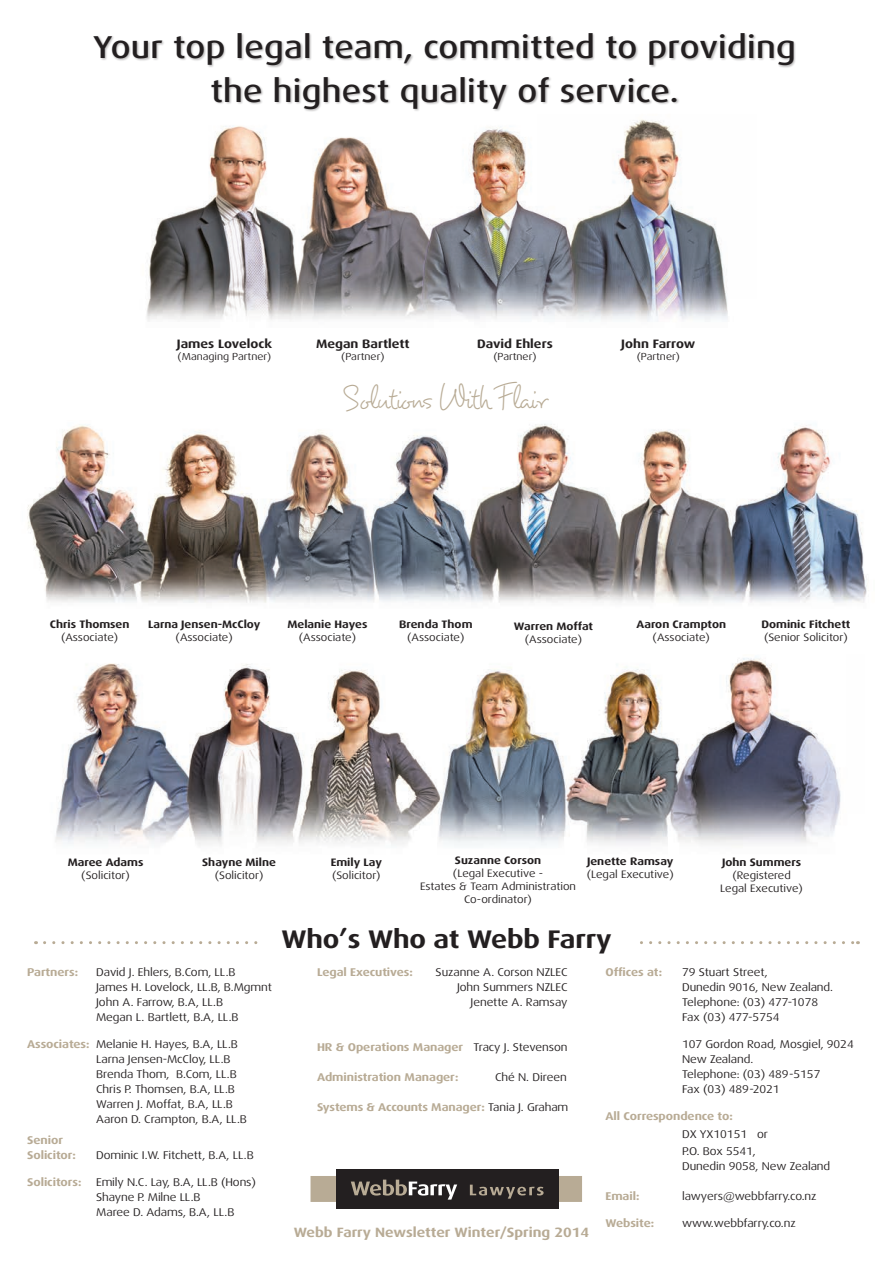
<style>
.page{position:relative;width:893px;height:1263px;background:#fff}
.page>*{position:absolute;margin:0;border:0;box-sizing:border-box;transform-origin:0 0}
.t1{font:500 31.65px/43.2px "Dax Wide";letter-spacing:.01em;color:#231f20;text-align:center}
.t2{font:31.65px "Dartangnon ITC Std";letter-spacing:.01em;color:#b8ab95}
.t3{font:700 25.5px "Dax Wide";letter-spacing:-.005em;color:#231f20}
.t4{font:700 13.5px "Dax Wide";color:#b8ab95}
.t5{font:700 12.15px "Dax Wide";color:#231f20}
.t6{font:11.25px/15px "Dax Wide";letter-spacing:-.005em;color:#231f20}
.t7{font:700 11.25px/15px "Dax Wide";letter-spacing:-.005em;color:#b8ab95}
.t8{font:10.8px/12.9px "Dax Wide";color:#231f20;text-align:center}
.t9{font:700 10.8px "Dax Wide";color:#231f20}
.t10{font:10.2px "Dax Wide";color:#231f20}
.s1{font-weight:700;color:#b8ab95}
.s2{font-weight:400;color:#231f20}
</style>
<div class="page">
<img style="left:27px;top:424px;width:840px;height:179px">
<div style="left:311px;top:1176px;width:271px;height:26px;background:#b8ab95"></div>
<div style="left:336px;top:1169px;width:222px;height:39px;background:#231f20"></div>
<svg style="left:351px;top:1179px;width:106px;height:20px"></svg>
<svg style="left:470px;top:1185px;width:74px;height:13px"></svg>
<svg style="left:45px;top:941px;width:813px;height:3px"></svg>
<div style="left:258px;top:928px;width:377px;height:30px;background:#fff"></div>
<img style="left:146px;top:119px;width:582px;height:203px">
<div style="left:93px;top:33px;width:703px;height:79px;background:#231f20;opacity:.3"></div>
<img style="left:55px;top:658px;width:786px;height:187px">
<h1 class="t1" style="left:93px;top:26px;width:704px">Your top legal team, committed to providing the highest quality of service.</h1>
<p class="t5" style="left:177px;top:337px;width:97px">James Lovelock</p>
<p class="t10" style="left:178px;top:351px;width:95px">(Managing Partner)</p>
<p class="t5" style="left:316px;top:337px;width:95px">Megan Bartlett</p>
<p class="t10" style="left:341px;top:351px;width:45px">(Partner)</p>
<h1 class="t2" style="left:342px;top:379px;width:206px">Solutions With Flair</h1>
<p class="t5" style="left:477px;top:337px;width:77px">David Ehlers</p>
<p class="t10" style="left:493px;top:351px;width:45px">(Partner)</p>
<p class="t5" style="left:621px;top:337px;width:75px">John Farrow</p>
<p class="t10" style="left:637px;top:351px;width:45px">(Partner)</p>
<p class="t9" style="left:50px;top:618px;width:81px">Chris Thomsen</p>
<p class="t8" style="left:61px;top:631px;width:59px">(Associate)</p>
<p class="t9" style="left:148px;top:618px;width:114px">Larna Jensen-McCloy</p>
<p class="t8" style="left:176px;top:631px;width:59px">(Associate)</p>
<p class="t9" style="left:287px;top:618px;width:81px">Melanie Hayes</p>
<p class="t8" style="left:299px;top:631px;width:59px">(Associate)</p>
<p class="t9" style="left:399px;top:618px;width:75px">Brenda Thom</p>
<p class="t8" style="left:407px;top:631px;width:59px">(Associate)</p>
<p class="t9" style="left:514px;top:620px;width:81px">Warren Moffat</p>
<p class="t8" style="left:525px;top:632px;width:59px">(Associate)</p>
<p class="t9" style="left:636px;top:618px;width:91px">Aaron Crampton</p>
<p class="t8" style="left:653px;top:631px;width:59px">(Associate)</p>
<p class="t9" style="left:761px;top:618px;width:90px">Dominic Fitchett</p>
<p class="t8" style="left:764px;top:631px;width:85px">(Senior Solicitor)</p>
<p class="t9" style="left:68px;top:856px;width:77px">Maree Adams</p>
<p class="t8" style="left:81px;top:869px;width:50px">(Solicitor)</p>
<p class="t9" style="left:202px;top:856px;width:75px">Shayne Milne</p>
<p class="t8" style="left:215px;top:869px;width:50px">(Solicitor)</p>
<p class="t9" style="left:331px;top:856px;width:53px">Emily Lay</p>
<p class="t8" style="left:332px;top:869px;width:50px">(Solicitor)</p>
<p class="t9" style="left:455px;top:854px;width:88px">Suzanne Corson</p>
<p class="t8" style="left:420px;top:867px;width:157px">(Legal Executive -<br>Estates &amp; Team Administration<br>Co-ordinator)</p>
<p class="t9" style="left:587px;top:855px;width:88px">Jenette Ramsay</p>
<p class="t8" style="left:587px;top:868px;width:88px">(Legal Executive)</p>
<p class="t9" style="left:722px;top:856px;width:81px">John Summers</p>
<p class="t8" style="left:720px;top:869px;width:84px">(Registered<br>Legal Executive)</p>
<p class="t7" style="left:27px;top:965px;width:52px">Partners:</p>
<p class="t6" style="left:96px;top:965px;width:177px">David J. Ehlers, B.Com, LL.B<br>James H. Lovelock, LL.B, B.Mgmnt<br>John A. Farrow, B.A, LL.B<br>Megan L. Bartlett, B.A, LL.B</p>
<p class="t6" style="left:96px;top:1037px;width:152px;text-indent:-69px"><span class="s1">Associates:</span> Melanie H. Hayes, B.A, LL.B<br>Larna Jensen-McCloy, LL.B<br>Brenda Thom, B.Com, LL.B<br>Chris P. Thomsen, B.A, LL.B<br>Warren J. Moffat, B.A, LL.B<br>Aaron D. Crampton, B.A, LL.B</p>
<p class="t7" style="left:27px;top:1133px;width:50px">Senior<br>Solicitor:</p>
<p class="t6" style="left:96px;top:1148px;width:159px">Dominic I.W. Fitchett, B.A, LL.B</p>
<p class="t7" style="left:27px;top:1175px;width:56px">Solicitors:</p>
<p class="t6" style="left:96px;top:1175px;width:161px">Emily N.C. Lay, B.A, LL.B (Hons)<br>Shayne P. Milne LL.B<br>Maree D. Adams, B.A, LL.B</p>
<h2 class="t3" style="left:281px;top:924px;width:332px">Who’s Who at Webb Farry</h2>
<p class="t7" style="left:317px;top:965px;width:97px">Legal Executives:</p>
<p class="t6" style="left:436px;top:965px;width:133px;text-align:right">Suzanne A. Corson NZLEC<br>John Summers NZLEC<br>Jenette A. Ramsay</p>
<p class="t7" style="left:317px;top:1040px;width:252px">HR &amp; Operations Manager <span class="s2">Tracy J. Stevenson</span></p>
<p class="t7" style="left:317px;top:1070px;width:143px">Administration Manager:</p>
<p class="t6" style="left:495px;top:1070px;width:73px">Ché N. Direen</p>
<p class="t7" style="left:317px;top:1100px;width:253px">Systems &amp; Accounts Manager: <span class="s2">Tania J. Graham</span></p>
<p class="t4" style="left:294px;top:1224px;width:297px">Webb Farry Newsletter Winter/Spring 2014</p>
<p class="t7" style="left:605px;top:965px;width:58px">Offices at:</p>
<p class="t6" style="left:682px;top:965px;width:153px">79 Stuart Street,<br>Dunedin 9016, New Zealand.<br>Telephone: (03) 477-1078<br>Fax (03) 477-5754</p>
<p class="t6" style="left:682px;top:1037px;width:173px">107 Gordon Road, Mosgiel, 9024<br>New Zealand.<br>Telephone: (03) 489-5157<br>Fax (03) 489-2021</p>
<p class="t7" style="left:605px;top:1109px;width:129px">All Correspondence to:</p>
<p class="t6" style="left:682px;top:1126px;width:87px;line-height:16.5px">DX YX10151 or<br>P.O. Box 5541,</p>
<p class="t6" style="left:682px;top:1158px;width:150px">Dunedin 9058, New Zealand</p>
<p class="t7" style="left:605px;top:1188px;width:35px">Email:</p>
<p class="t6" style="left:682px;top:1188px;width:136px">lawyers@webbfarry.co.nz</p>
<p class="t7" style="left:605px;top:1215px;width:50px">Website:</p>
<p class="t6" style="left:682px;top:1215px;width:115px">www.webbfarry.co.nz</p>
</div>
